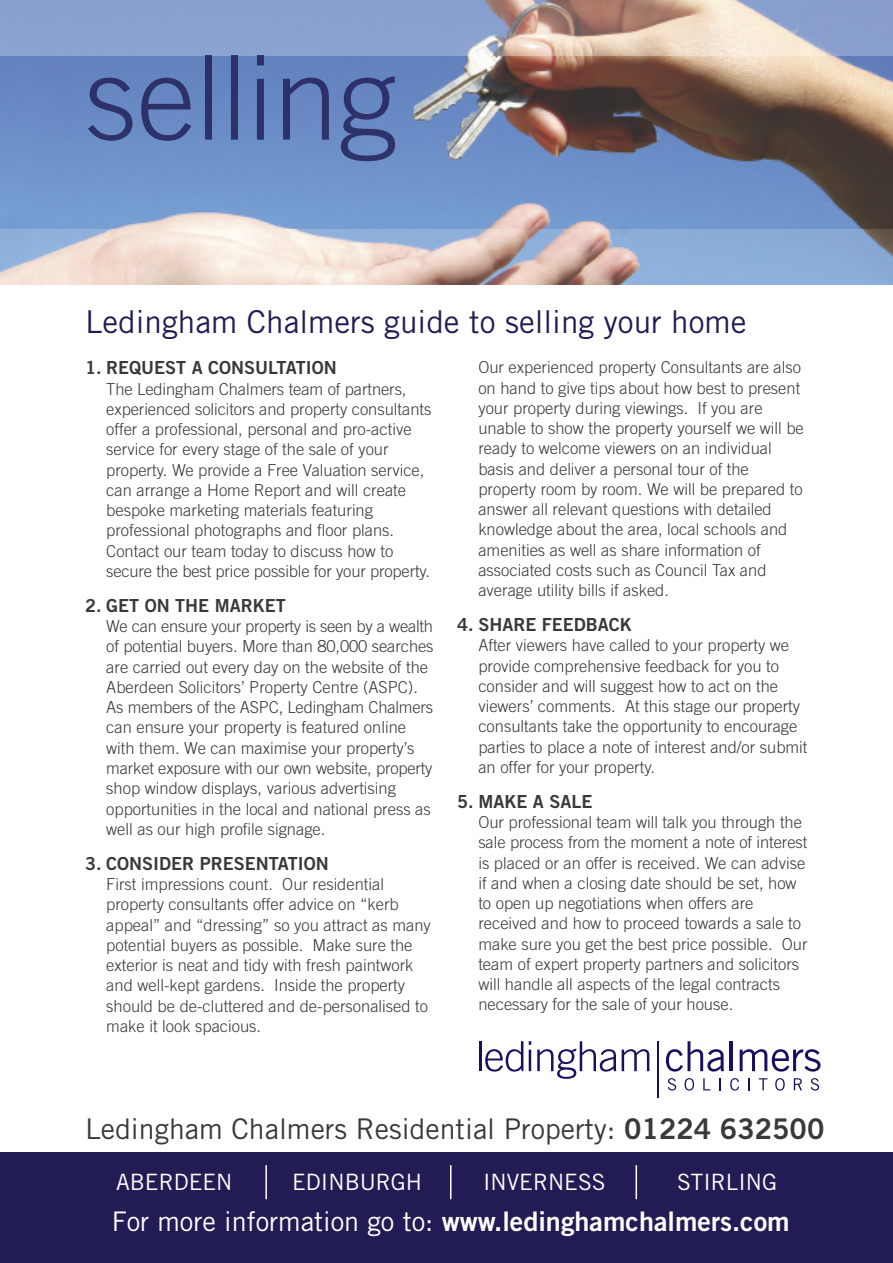
<style>
.page{position:relative;width:893px;height:1263px;background:#fff}
.page>*{position:absolute;margin:0;border:0;box-sizing:border-box;transform-origin:0 0}
.t1{font:31.5px "Trade Gothic";color:#211d54}
.t2{font:28.5px "Trade Gothic";color:#39383a}
.t3{font:27px "Trade Gothic Bold Two";color:#fff}
.t4{font:22.5px "Trade Gothic";color:#fff}
.t5{font:18px "Trade Gothic Bold Two";color:#39383a}
.t6{font:300 16.5px/20.2px "Trade Gothic";color:#39383a}
.s1{font-family:"Trade Gothic Bold Two"}
.s2{font-family:"Trade Gothic"}
</style>
<div class="page">
<div style="left:0;top:1152px;width:893px;height:111px;background:#211d54"></div>
<img style="left:0;top:55px;width:893px;height:175px">
<img style="left:0;top:0;width:893px;height:55px">
<img style="left:0;top:230px;width:893px;height:55px">
<hr style="left:480px;top:1041px;width:2px;height:30px;background:#1a0e60">
<svg style="left:485px;top:1041px;width:38px;height:30px"></svg>
<hr style="left:529px;top:1049px;width:2px;height:22px;background:#1a0e60">
<svg style="left:537px;top:1041px;width:79px;height:38px"></svg>
<svg style="left:622px;top:1049px;width:27px;height:22px"></svg>
<svg style="left:666px;top:1041px;width:58px;height:30px"></svg>
<hr style="left:730px;top:1041px;width:3px;height:30px;background:#1a0e60">
<svg style="left:740px;top:1049px;width:80px;height:22px"></svg>
<hr style="left:657px;top:1041px;width:1px;height:56px;background:#1a0e60">
<svg style="left:668px;top:1078px;width:8px;height:12px"></svg>
<svg style="left:685px;top:1078px;width:9px;height:12px"></svg>
<svg style="left:703px;top:1078px;width:7px;height:12px"></svg>
<svg style="left:719px;top:1078px;width:2px;height:12px"></svg>
<svg style="left:730px;top:1078px;width:9px;height:12px"></svg>
<svg style="left:748px;top:1078px;width:2px;height:12px"></svg>
<svg style="left:759px;top:1078px;width:8px;height:12px"></svg>
<svg style="left:775px;top:1078px;width:10px;height:12px"></svg>
<svg style="left:794px;top:1078px;width:8px;height:12px"></svg>
<svg style="left:811px;top:1078px;width:8px;height:12px"></svg>
<hr style="left:265px;top:1165px;width:2px;height:34px;background:#fff">
<hr style="left:450px;top:1165px;width:1px;height:34px;background:#fff">
<hr style="left:635px;top:1165px;width:2px;height:34px;background:#fff">
<img style="left:88px;top:55px;width:307px;height:106px">
<img style="left:204px;top:55px;width:61px;height:1px">
<h1 class="t1" style="left:85px;top:310px;width:663px">Ledingham Chalmers guide to selling your home</h1>
<p class="t5" style="left:85px;top:361px;width:253px">1. REQUEST A CONSULTATION</p>
<p class="t6" style="left:106px;top:380px;width:327px">The Ledingham Chalmers team of partners, experienced solicitors and property consultants offer a professional, personal and pro-active service for every stage of the sale of your property. We provide a Free Valuation service, can arrange a Home Report and will create bespoke marketing materials featuring professional photographs and floor plans.<br>Contact our team today to discuss how to secure the best price possible for your property.</p>
<p class="t5" style="left:85px;top:599px;width:202px">2. GET ON THE MARKET</p>
<p class="t6" style="left:106px;top:618px;width:329px">We can ensure your property is seen by a wealth of potential buyers. More than 80,000 searches are carried out every day on the website of the Aberdeen Solicitors’ Property Centre (ASPC).<br>As members of the ASPC, Ledingham Chalmers can ensure your property is featured online with them. We can maximise your property’s market exposure with our own website, property shop window displays, various advertising opportunities in the local and national press as well as our high profile signage.</p>
<p class="t5" style="left:85px;top:857px;width:245px">3. CONSIDER PRESENTATION</p>
<p class="t6" style="left:106px;top:875px;width:326px">First impressions count. Our residential property consultants offer advice on “kerb appeal” and “dressing” so you attract as many potential buyers as possible. Make sure the exterior is neat and tidy with fresh paintwork and well-kept gardens. Inside the property should be de-cluttered and de-personalised to make it look spacious.</p>
<p class="t6" style="left:478px;top:359px;width:327px">Our experienced property Consultants are also on hand to give tips about how best to present your property during viewings. If you are unable to show the property yourself we will be ready to welcome viewers on an individual basis and deliver a personal tour of the property room by room. We will be prepared to answer all relevant questions with detailed knowledge about the area, local schools and amenities as well as share information of associated costs such as Council Tax and average utility bills if asked.</p>
<p class="t5" style="left:457px;top:618px;width:176px">4. SHARE FEEDBACK</p>
<p class="t6" style="left:478px;top:637px;width:331px">After viewers have called to your property we provide comprehensive feedback for you to consider and will suggest how to act on the viewers’ comments. At this stage our property consultants take the opportunity to encourage parties to place a note of interest and/or submit an offer for your property.</p>
<p class="t5" style="left:457px;top:795px;width:137px">5. MAKE A SALE</p>
<p class="t6" style="left:478px;top:814px;width:331px">Our professional team will talk you through the sale process from the moment a note of interest is placed or an offer is received. We can advise if and when a closing date should be set, how to open up negotiations when offers are received and how to proceed towards a sale to make sure you get the best price possible. Our team of expert property partners and solicitors will handle all aspects of the legal contracts necessary for the sale of your house.</p>
<h2 class="t2" style="left:85px;top:1118px;width:741px">Ledingham Chalmers Residential Property: <span class="s1">01224 632500</span></h2>
<h3 class="t4" style="left:116px;top:1174px;width:118px">ABERDEEN</h3>
<h3 class="t4" style="left:292px;top:1174px;width:132px">EDINBURGH</h3>
<h3 class="t4" style="left:483px;top:1174px;width:124px">INVERNESS</h3>
<h3 class="t4" style="left:677px;top:1174px;width:102px">STIRLING</h3>
<h3 class="t3" style="left:112px;top:1212px;width:679px"><span class="s2">For more information go to:</span> www.ledinghamchalmers.com</h3>
</div>
